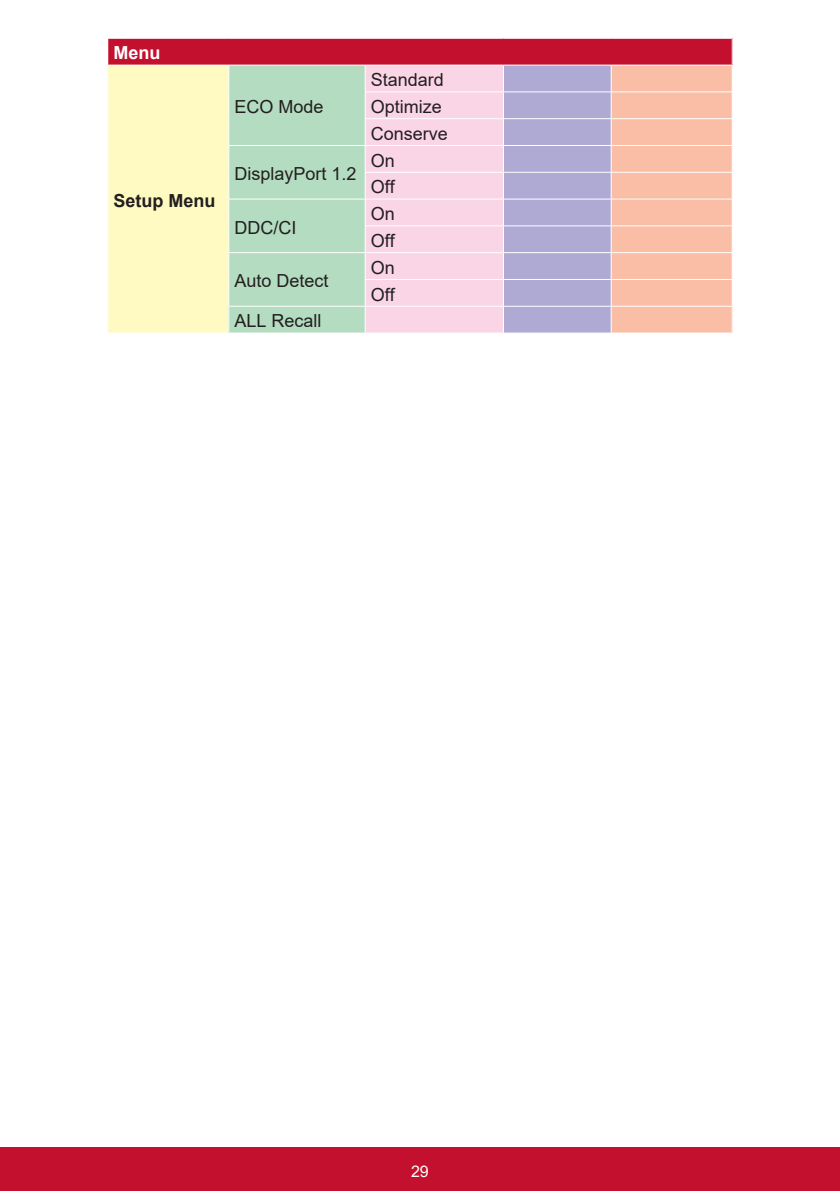
<style>
.page{position:relative;width:840px;height:1191px;background:#fff}
.page>*{position:absolute;margin:0;border:0;box-sizing:border-box;transform-origin:0 0}
.t1{font:18px/26.8px "Arial";color:#231f20}
.t2{font:700 18px "Arial";color:#231f20}
.t3{font:700 18px "Arial";color:#fff}
.t4{font:16px "Arial";color:#fff}
</style>
<div class="page">
<div style="left:0;top:1147px;width:839px;height:44px;background:#c3102f"></div>
<div style="left:108px;top:38px;width:623px;height:27px;background:#c3102f"></div>
<div style="left:108px;top:65px;width:121px;height:268px;background:#fffac1"></div>
<hr style="left:107px;top:38px;width:122px;height:1px;background:#fff">
<hr style="left:229px;top:38px;width:136px;height:1px;background:#fff">
<hr style="left:365px;top:38px;width:138px;height:1px;background:#fff">
<hr style="left:503px;top:38px;width:107px;height:1px;background:#fff">
<hr style="left:610px;top:38px;width:122px;height:1px;background:#fff">
<hr style="left:107px;top:65px;width:122px;height:1px;background:#fff">
<svg style="left:107px;top:65px;width:1px;height:267px"></svg>
<svg style="left:228px;top:39px;width:504px;height:293px"></svg>
<hr style="left:107px;top:332px;width:122px;height:1px;background:#fff">
<p class="t3" style="left:113px;top:40px;width:48px">Menu</p>
<p class="t2" style="left:113px;top:188px;width:104px">Setup Menu</p>
<p class="t1" style="left:234px;top:93px;width:91px">ECO Mode</p>
<p class="t1" style="left:234px;top:160px;width:124px">DisplayPort 1.2</p>
<p class="t1" style="left:234px;top:214px;width:63px">DDC/CI</p>
<p class="t1" style="left:234px;top:267px;width:96px">Auto Detect</p>
<p class="t1" style="left:234px;top:307px;width:89px">ALL Recall</p>
<p class="t1" style="left:370px;top:66px;width:79px">Standard<br>Optimize<br>Conserve</p>
<p class="t1" style="left:370px;top:147px;width:26px">On<br>Off</p>
<p class="t1" style="left:370px;top:200px;width:26px">On<br>Off</p>
<p class="t1" style="left:370px;top:254px;width:26px">On<br>Off</p>
<p class="t4" style="left:411px;top:1160px;width:19px">29</p>
</div>
